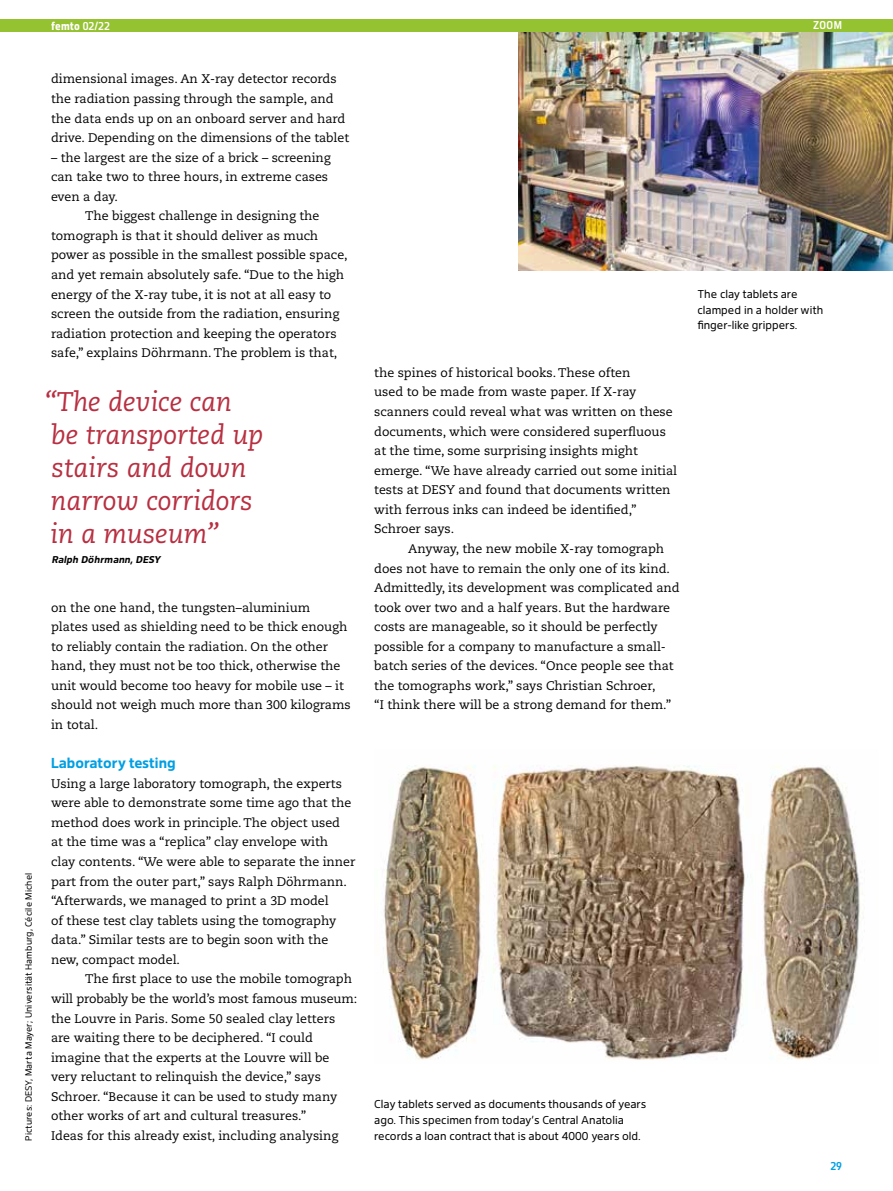
<style>
.page{position:relative;width:893px;height:1191px;background:#fff}
.page>*{position:absolute;margin:0;border:0;box-sizing:border-box;transform-origin:0 0}
.t1{font:italic 27px/33px "Caecilia LT Std";color:#b82f41}
.t2{font:700 14.25px "Desy Sans";color:#009fe3}
.t3{font:12.45px/19.5px "Caecilia LT Std";color:#000}
.t4{font:11.25px/15.8px "Desy Sans";color:#000}
.t5{font:800 11.25px "Desy Sans Cn";letter-spacing:.005em;color:#fff}
.t6{font:500 11.25px "Desy Sans Cn";color:#fff}
.t7{font:500 11.25px "Desy Sans Cn";color:#009fe3}
.t8{font:italic 700 9.75px "Desy Sans";letter-spacing:.02em;color:#000}
.t9{font:9px "Desy Sans";letter-spacing:.01em;color:#000}
.s1{font-weight:500}
</style>
<div class="page">
<img style="left:383px;top:765px;width:481px;height:295px">
<img style="left:519px;top:32px;width:374px;height:238px">
<div style="left:0;top:19px;width:893px;height:13px;background:#95c230"></div>
<p class="t5" style="left:51px;top:19px;width:60px">femto <span class="s1">02/22</span></p>
<p class="t6" style="left:813px;top:19px;width:30px">ZOOM</p>
<p class="t9" style="left:23px;top:1140px;width:269px;rotate:-90deg">Pictures: DESY, Marta Mayer; Universität Hamburg, Cécile Michel</p>
<p class="t3" style="left:51px;top:70px;width:300px">dimensional images. An X-ray detector records the radiation passing through the sample, and the data ends up on an onboard server and hard drive. Depending on the dimensions of the tablet</p>
<p class="t3" style="left:51px;top:148px;width:281px">– the largest are the size of a brick – screening can take two to three hours, in extreme cases even a day.</p>
<p class="t3" style="left:51px;top:206px;width:298px;text-indent:34px">The biggest challenge in designing the tomograph is that it should deliver as much power as possible in the smallest possible space, and yet remain absolutely safe. “Due to the high energy of the X-ray tube, it is not at all easy to screen the outside from the radiation, ensuring radiation protection and keeping the operators safe,” explains Döhrmann. The problem is that,</p>
<h1 class="t1" style="left:45px;top:386px;width:220px">“The device can be transported up stairs and down narrow corridors in a museum”</h1>
<p class="t8" style="left:52px;top:553px;width:110px">Ralph Döhrmann, DESY</p>
<p class="t3" style="left:51px;top:598px;width:301px">on the one hand, the tungsten–aluminium<br>plates used as shielding need to be thick enough to reliably contain the radiation. On the other hand, they must not be too thick, otherwise the unit would become too heavy for mobile use – it should not weigh much more than 300 kilograms in total.</p>
<p class="t2" style="left:51px;top:754px;width:126px">Laboratory testing</p>
<p class="t3" style="left:51px;top:774px;width:306px">Using a large laboratory tomograph, the experts were able to demonstrate some time ago that the method does work in principle. The object used<br>at the time was a “replica” clay envelope with clay contents. “We were able to separate the inner part from the outer part,” says Ralph Döhrmann. “Afterwards, we managed to print a 3D model<br>of these test clay tablets using the tomography data.” Similar tests are to begin soon with the new, compact model.</p>
<p class="t3" style="left:51px;top:969px;width:308px;text-indent:34px">The first place to use the mobile tomograph will probably be the world’s most famous museum: the Louvre in Paris. Some 50 sealed clay letters are waiting there to be deciphered. “I could imagine that the experts at the Louvre will be very reluctant to relinquish the device,” says Schroer. “Because it can be used to study many other works of art and cultural treasures.”<br>Ideas for this already exist, including analysing</p>
<p class="t3" style="left:374px;top:363px;width:304px">the spines of historical books. These often<br>used to be made from waste paper. If X-ray scanners could reveal what was written on these documents, which were considered superfluous at the time, some surprising insights might emerge. “We have already carried out some initial tests at DESY and found that documents written with ferrous inks can indeed be identified,” Schroer says.</p>
<p class="t3" style="left:374px;top:539px;width:307px;text-indent:34px">Anyway, the new mobile X-ray tomograph does not have to remain the only one of its kind.<br>Admittedly, its development was complicated and took over two and a half years. But the hardware costs are manageable, so it should be perfectly possible for a company to manufacture a small&shy;batch series of the devices. “Once people see that the tomographs work,” says Christian Schroer,<br>“I think there will be a strong demand for them.”</p>
<p class="t4" style="left:374px;top:1096px;width:274px">Clay tablets served as documents thousands of years ago. This specimen from today’s Central Anatolia records a loan contract that is about 4000 years old.</p>
<p class="t4" style="left:697px;top:286px;width:127px">The clay tablets are clamped in a holder with finger-like grippers.</p>
<p class="t7" style="left:830px;top:1159px;width:13px">29</p>
</div>
